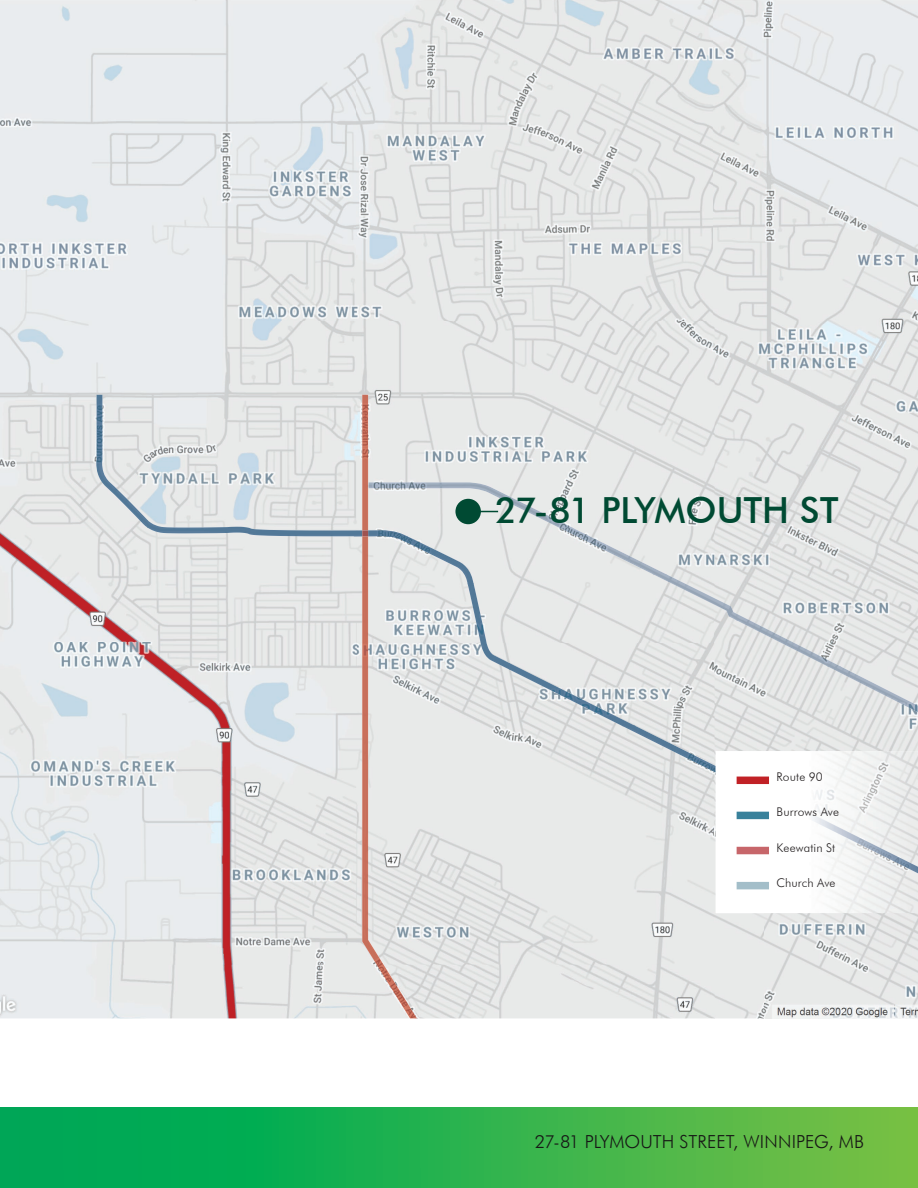
<style>
.page{position:relative;width:918px;height:1188px;background:#fff}
.page>*{position:absolute;margin:0;border:0;box-sizing:border-box;transform-origin:0 0}
.t1{font:500 36px "Futura BT";letter-spacing:-.005em;color:#004a33}
.t2{font:300 18px "Futura BT";color:#171716}
.t3{font:300 12px "Futura BT";letter-spacing:.01em;color:#231f20}
</style>
<div class="page">
<img style="left:0;top:0;width:714px;height:1018px">
<img style="left:714px;top:0;width:204px;height:804px">
<img style="left:714px;top:804px;width:51px;height:214px">
<img style="left:765px;top:913px;width:153px;height:105px">
<img style="left:96px;top:395px;width:52px;height:133px">
<img style="left:147px;top:520px;width:215px;height:17px">
<img style="left:354px;top:536px;width:120px;height:48px">
<img style="left:468px;top:584px;width:42px;height:86px">
<img style="left:509px;top:663px;width:52px;height:33px">
<img style="left:561px;top:689px;width:75px;height:37px">
<img style="left:621px;top:726px;width:95px;height:47px">
<img style="left:362px;top:395px;width:55px;height:623px">
<svg style="left:362px;top:530px;width:6px;height:6px"></svg>
<img style="left:369px;top:482px;width:205px;height:47px">
<img style="left:559px;top:528px;width:108px;height:47px">
<img style="left:653px;top:574px;width:97px;height:47px">
<img style="left:736px;top:620px;width:105px;height:47px">
<img style="left:827px;top:666px;width:91px;height:46px">
<div style="left:455px;top:499px;width:26px;height:25px;background:#004a33;border-radius:50%"></div>
<hr style="left:468px;top:511px;width:30px;height:1px;background:#004a33">
<img style="left:716px;top:751px;width:202px;height:162px">
<img style="left:716px;top:766px;width:202px;height:107px">
<div style="left:737px;top:777px;width:32px;height:7px;background:#c12126"></div>
<div style="left:737px;top:812px;width:32px;height:7px;background:#38819b"></div>
<div style="left:737px;top:847px;width:32px;height:7px;background:#c7666a"></div>
<div style="left:737px;top:882px;width:32px;height:7px;background:#a3bec9"></div>
<div style="left:0;top:1107px;width:918px;height:81px;background:linear-gradient(to right,#00a658,#75c044)"></div>
<h1 class="t1" style="left:495px;top:488px;width:345px">27-81 PLYMOUTH ST</h1>
<p class="t3" style="left:777px;top:770px;width:48px">Route 90</p>
<p class="t3" style="left:777px;top:805px;width:64px">Burrows Ave</p>
<p class="t3" style="left:777px;top:840px;width:60px">Keewatin St</p>
<p class="t3" style="left:777px;top:875px;width:60px">Church Ave</p>
<h2 class="t2" style="left:535px;top:1130px;width:331px">27-81 PLYMOUTH STREET, WINNIPEG, MB</h2>
</div>
